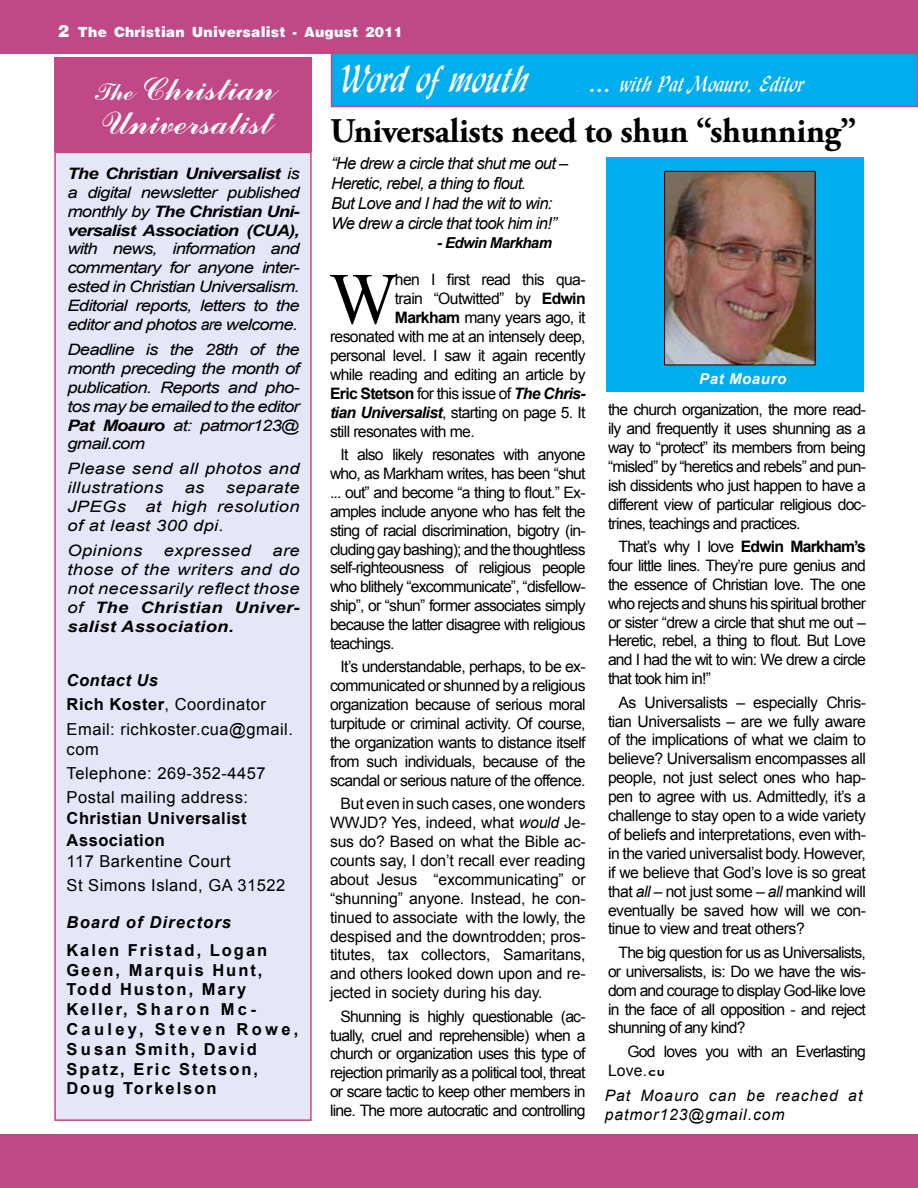
<style>
.page{position:relative;width:918px;height:1188px;background:#fff}
.page>*{position:absolute;margin:0;border:0;box-sizing:border-box;transform-origin:0 0}
.t1{font:72.9px "Times New Roman";color:#000}
.t2{font:36px "Script 92 Normal";letter-spacing:.01em;color:#fff}
.t3{font:36px "Lynda Cursive Normal";color:#fff}
.t4{font:700 34.5px "Adobe Garamond Pro";letter-spacing:-.01em;color:#000}
.t5{font:21px "Lynda Cursive Normal";color:#fff}
.t6{font:16.5px/24.3px "Arial";letter-spacing:.03em;color:#000}
.t7{font:700 16.5px/19.8px "Arial";letter-spacing:.12em;color:#000}
.t8{font:italic 16.5px/19.8px "Arial";letter-spacing:-.04em;color:#000}
.t9{font:700 16.5px/21.3px "Arial";letter-spacing:.03em;color:#000}
.t10{font:italic 700 16.5px "Arial";letter-spacing:.07em;color:#000}
.t11{font:15.75px/18.9px "Arial";letter-spacing:-.04em;color:#000;text-align:justify}
.t12{font:italic 15.75px/18.9px "Arial";letter-spacing:.02em;color:#000;text-align:justify;scale:1.16 1}
.t13{font:italic 700 15.75px/18.9px "Arial";letter-spacing:-.04em;color:#000;text-align:justify;scale:1.16 1}
.t14{font:italic 15.75px/18.9px "Arial";letter-spacing:.06em;color:#000}
.t15{font:900 15px "Arena";color:#fff}
.t16{font:italic 700 15px "Arial";letter-spacing:-.04em;color:#000}
.t17{font:italic 700 15px "Arial";letter-spacing:.04em;color:#fff}
.s1{font-size:18px}
.s2{font-size:27px}
.s3{font-weight:400}
.s4{font-weight:700}
.s5{font-weight:700;font-style:italic}
.s6{font-style:italic}
.s7{font-family:"Graverplate";font-weight:800;font-size:9px}
</style>
<div class="page">
<div style="left:606px;top:157px;width:258px;height:235px;background:#00aeef"></div>
<div style="left:332px;top:53px;width:586px;height:53px;background:#00aeef"></div>
<div style="left:331px;top:52px;width:587px;height:55px;border:2px solid #c14887"></div>
<div style="left:55px;top:58px;width:257px;height:94px;background:#c14887"></div>
<div style="left:1px;top:1px;width:916px;height:52px;background:#c14887"></div>
<div style="left:0;top:0;width:918px;height:54px;border:2px solid #c14887"></div>
<div style="left:54px;top:152px;width:258px;height:969px;background:#e6e6f9;border:2px solid #c14887"></div>
<div style="left:1px;top:1135px;width:916px;height:52px;background:#c14887"></div>
<div style="left:0;top:1134px;width:918px;height:54px;border:2px solid #c14887"></div>
<img style="left:666px;top:173px;width:148px;height:190px">
<div style="left:664px;top:171px;width:152px;height:194px;border:1px solid #000"></div>
<p class="t15" style="left:58px;top:25px;width:347px"><span class="s1">2</span> The Christian Universalist - August 2011</p>
<h2 class="t2" style="left:93px;top:62px;width:182px"><span class="s2">The</span> Christian</h2>
<h2 class="t3" style="left:341px;top:55px;width:191px">Word of mouth</h2>
<h3 class="t5" style="left:591px;top:70px;width:215px"><span class="s2">...</span> with Pat Moauro, Editor</h3>
<h2 class="t2" style="left:97px;top:96px;width:175px">Universalist</h2>
<h3 class="t4" style="left:330px;top:111px;width:528px">Universalists need to shun “shunning”</h3>
<p class="t13" style="left:67px;top:164px;width:202px">The Christian Universalist <span class="s3">is a digital newsletter published monthly by</span> The Christian Uni&shy;versalist Association (CUA),</p>
<p class="t12" style="left:67px;top:240px;width:202px">with news, information and commentary for anyone inter&shy;ested in Christian Universalism.<br>Editorial reports, letters to the editor and photos are welcome.</p>
<p class="t12" style="left:67px;top:340px;width:202px">Deadline is the 28th of the month preceding the month of publication. Reports and pho&shy;tos may be emailed to the editor <span class="s4">Pat Moauro</span> at: patmor123@ gmail.com</p>
<p class="t12" style="left:67px;top:460px;width:202px">Please send all photos and illustrations</p>
<p class="t12" style="left:185px;top:479px;width:18px">as</p>
<p class="t12" style="left:226px;top:479px;width:65px">separate</p>
<p class="t12" style="left:67px;top:497px;width:52px">JPEGs</p>
<p class="t12" style="left:67px;top:497px;width:202px;text-indent:78px">at high resolution of at least 300 dpi.</p>
<p class="t12" style="left:67px;top:541px;width:66px">Opinions</p>
<p class="t12" style="left:164px;top:541px;width:77px">expressed</p>
<p class="t12" style="left:67px;top:541px;width:202px;text-indent:205px">are those of the writers and do not necessarily reflect those of <span class="s4">The Christian Univer&shy;salist Association.</span></p>
<p class="t6" style="left:67px;top:668px;width:228px"><span class="s5">Contact Us<br></span><span class="s4">Rich Koster</span>, Coordinator<br>Email: richkoster.cua@gmail.</p>
<p class="t6" style="left:67px;top:737px;width:200px">com<br>Telephone: 269-352-4457<br>Postal mailing address:</p>
<p class="t9" style="left:67px;top:808px;width:182px">Christian Universalist<br>Association</p>
<p class="t6" style="left:67px;top:849px;width:220px">117 Barkentine Court<br>St Simons Island, GA 31522</p>
<p class="t10" style="left:67px;top:911px;width:166px">Board of Directors</p>
<p class="t7" style="left:66px;top:941px;width:234px">Kalen Fristad, Logan<br>Geen, Marquis Hunt,<br>Todd Huston, Mary<br>Keller, Sharon Mc-<br>Cauley, Steven Rowe,<br>Susan Smith, David<br>Spatz, Eric Stetson,<br>Doug Torkelson</p>
<p class="t8" style="left:331px;top:154px;width:239px">“He drew a circle that shut me out –<br>Heretic, rebel, a thing to flout.<br>But Love and I had the wit to win:<br>We drew a circle that took him in!”</p>
<p class="t16" style="left:437px;top:233px;width:116px">- Edwin Markham</p>
<h1 class="t1" style="left:329px;top:250px;width:70px">W</h1>
<p class="t11" style="left:395px;top:271px;width:192px">hen I first read this qua-</p>
<p class="t11" style="left:395px;top:289px;width:192px">train “Outwitted” by <span class="s4">Edwin</span></p>
<p class="t11" style="left:395px;top:308px;width:192px"><span class="s4">Markham</span> many years ago, it</p>
<p class="t11" style="left:330px;top:327px;width:257px">resonated with me at an intensely deep,</p>
<p class="t11" style="left:330px;top:346px;width:257px">personal level. I saw it again recently</p>
<p class="t11" style="left:330px;top:365px;width:257px">while reading and editing an article by</p>
<p class="t11" style="left:330px;top:384px;width:257px"><span class="s4">Eric Stetson</span> for this issue of <span class="s5">The Chris-</span></p>
<p class="t11" style="left:330px;top:403px;width:257px"><span class="s5">tian Universalist</span>, starting on page 5. It</p>
<p class="t11" style="left:330px;top:422px;width:146px">still resonates with me.</p>
<p class="t11" style="left:330px;top:445px;width:257px;text-indent:11px">It also likely resonates with anyone who, as Markham writes, has been “shut ... out” and become “a thing to flout.” Ex&shy;amples include anyone who has felt the sting of racial discrimination, bigotry (in&shy;cluding gay bashing); and the thoughtless self-righteousness of religious people who blithely “excommunicate”, “disfellow&shy;ship”, or “shun” former associates simply because the latter disagree with religious teachings.</p>
<p class="t11" style="left:330px;top:658px;width:257px;text-indent:11px">It’s understandable, perhaps, to be ex&shy;communicated or shunned by a religious organization because of serious moral turpitude or criminal activity. Of course, the organization wants to distance itself from such individuals, because of the scandal or serious nature of the offence.</p>
<p class="t11" style="left:330px;top:794px;width:257px;text-indent:11px">But even in such cases, one wonders WWJD? Yes, indeed, what <span class="s6">would</span> Je&shy;sus do? Based on what the Bible ac&shy;counts say, I don’t recall ever reading about Jesus “excommunicating” or “shunning” anyone. Instead, he con&shy;tinued to associate with the lowly, the despised and the downtrodden; pros&shy;titutes, tax collectors, Samaritans, and others looked down upon and re&shy;jected in society during his day.</p>
<p class="t11" style="left:330px;top:1007px;width:257px;text-indent:11px">Shunning is highly questionable (ac&shy;tually, cruel and reprehensible) when a church or organization uses this type of rejection primarily as a political tool, threat or scare tactic to keep other members in line. The more autocratic and controlling</p>
<p class="t17" style="left:699px;top:369px;width:89px">Pat Moauro</p>
<p class="t11" style="left:608px;top:400px;width:259px">the church organization, the more read&shy;ily and frequently it uses shunning as a way to “protect” its members from being “misled” by “heretics and rebels” and pun&shy;ish dissidents who just happen to have a different view of particular religious doc&shy;trines, teachings and practices.</p>
<p class="t11" style="left:608px;top:537px;width:260px;text-indent:11px">That’s why I love <span class="s4">Edwin Markham’s </span>four little lines. They’re pure genius and the essence of Christian love. The one who rejects and shuns his spiritual brother or sister “drew a circle that shut me out – Heretic, rebel, a thing to flout. But Love and I had the wit to win: We drew a circle that took him in!”</p>
<p class="t11" style="left:608px;top:693px;width:260px;text-indent:11px">As Universalists – especially Chris&shy;tian Universalists – are we fully aware of the implications of what we claim to believe? Universalism encompasses all people, not just select ones who hap&shy;pen to agree with us. Admittedly, it’s a challenge to stay open to a wide variety of beliefs and interpretations, even with&shy;in the varied universalist body. However, if we believe that God’s love is so great that <span class="s6">all</span> – not just some – <span class="s6">all</span> mankind will eventually be saved how will we con&shy;tinue to view and treat others?</p>
<p class="t11" style="left:608px;top:943px;width:259px;text-indent:11px">The big question for us as Universalists, or universalists, is: Do we have the wis&shy;dom and courage to display God-like love in the face of all opposition - and reject shunning of any kind?</p>
<p class="t11" style="left:608px;top:1042px;width:259px;text-indent:19px">God loves you with an Everlasting<br>Love. <span class="s7">CU</span></p>
<p class="t14" style="left:605px;top:1086px;width:259px">Pat Moauro can be reached at patmor123@gmail.com</p>
</div>
